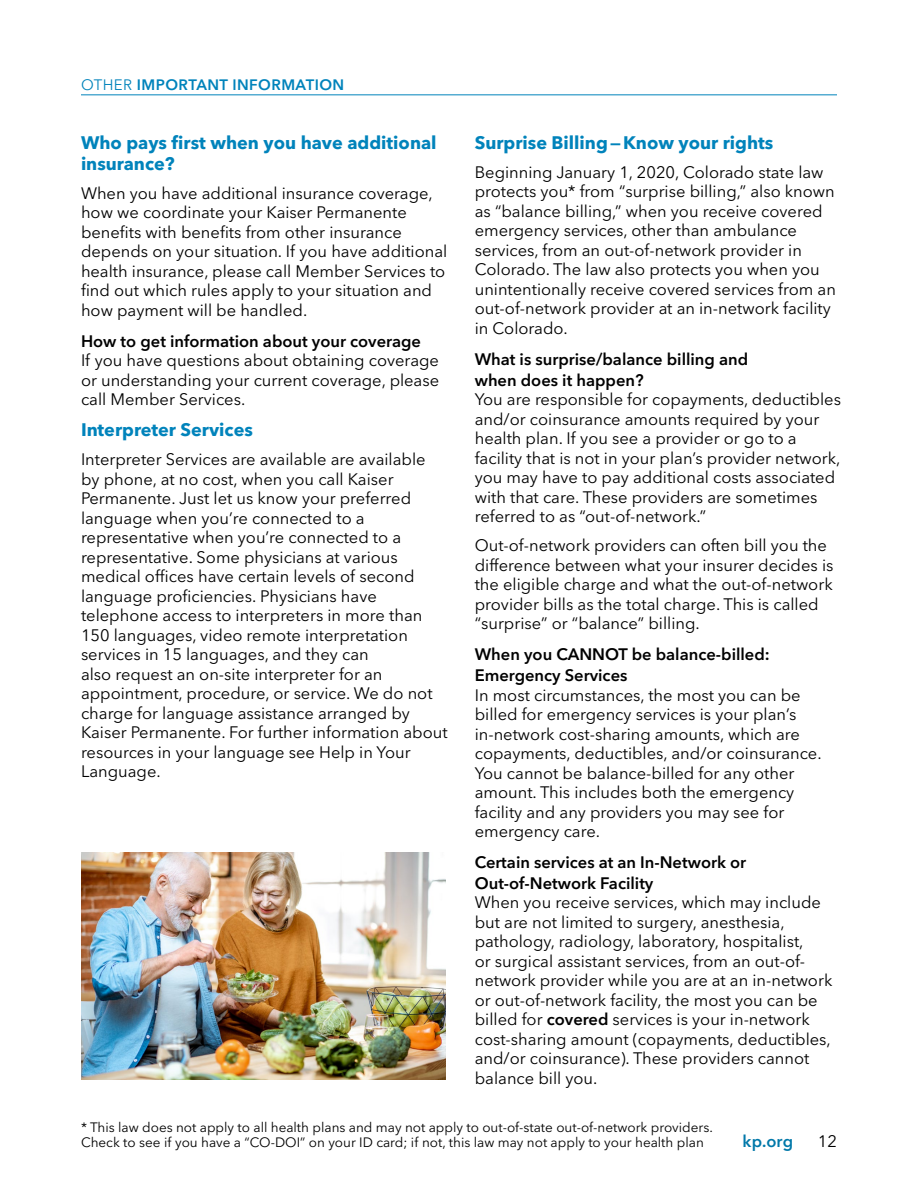
<style>
.page{position:relative;width:918px;height:1188px;background:#fff}
.page>*{position:absolute;margin:0;border:0;box-sizing:border-box;transform-origin:0 0}
.subhead{font:700 18px/21px "Avenir Next LT Pro";color:#0083bb}
.regular_body_type{font:16.5px/19.5px "Avenir Next LT Pro";color:#000}
.sub_subhead{font:600 16.5px/21px "Avenir Next LT Pro";color:#000}
.t1{font:600 16.5px "Avenir Next LT Pro";color:#0078a9}
.TOC_bold_type{font:600 15px "Avenir Next LT Pro";letter-spacing:.03em;color:#0083bb}
.regular_body_type-2{font:13.5px/15px "Avenir Next LT Pro";color:#000}
.s1{font-weight:400}
.s2{font-weight:600}
</style>
<div class="page">
<hr style="left:81px;top:94px;width:756px;height:1px;background:#0083bb">
<img style="left:81px;top:852px;width:365px;height:228px">
<p class="TOC_bold_type" style="left:81px;top:76px;width:265px"><span class="s1">OTHER</span> IMPORTANT INFORMATION</p>
<p class="subhead" style="left:81px;top:132px;width:357px">Who pays first when you have additional insurance?</p>
<p class="regular_body_type" style="left:81px;top:183px;width:368px">When you have additional insurance coverage, how we coordinate your Kaiser Permanente benefits with benefits from other insurance depends on your situation. If you have additional health insurance, please call Member Services to find out which rules apply to your situation and how payment will be handled.</p>
<p class="sub_subhead" style="left:81px;top:330px;width:341px">How to get information about your coverage</p>
<p class="regular_body_type" style="left:81px;top:351px;width:360px;text-align:justify">If you have questions about obtaining coverage or understanding your current coverage, please call Member Services.</p>
<p class="subhead" style="left:81px;top:419px;width:173px">Interpreter Services</p>
<p class="regular_body_type" style="left:81px;top:450px;width:368px">Interpreter Services are available are available by phone, at no cost, when you call Kaiser Permanente. Just let us know your preferred language when you’re connected to a representative when you’re connected to a representative. Some physicians at various medical offices have certain levels of second language proficiencies. Physicians have telephone access to interpreters in more than 150 languages, video remote interpretation services in 15 languages, and they can<br>also request an on-site interpreter for an appointment, procedure, or service. We do not charge for language assistance arranged by Kaiser Permanente. For further information about resources in your language see Help in Your Language.</p>
<p class="subhead" style="left:475px;top:132px;width:300px">Surprise Billing—Know your rights</p>
<p class="regular_body_type" style="left:475px;top:162px;width:363px">Beginning January 1, 2020, Colorado state law protects you* from “surprise billing,” also known as “balance billing,” when you receive covered emergency services, other than ambulance services, from an out-of-network provider in Colorado. The law also protects you when you unintentionally receive covered services from an out-of-network provider at an in-network facility in Colorado.</p>
<p class="sub_subhead" style="left:475px;top:348px;width:275px">What is surprise/balance billing and when does it happen?</p>
<p class="regular_body_type" style="left:475px;top:390px;width:368px">You are responsible for copayments, deductibles and/or coinsurance amounts required by your health plan. If you see a provider or go to a facility that is not in your plan’s provider network, you may have to pay additional costs associated with that care. These providers are sometimes referred to as “out-of-network.”</p>
<p class="regular_body_type" style="left:475px;top:536px;width:360px">Out-of-network providers can often bill you the difference between what your insurer decides is the eligible charge and what the out-of-network provider bills as the total charge. This is called “surprise” or “balance” billing.</p>
<p class="sub_subhead" style="left:475px;top:644px;width:297px">When you CANNOT be balance-billed:<br>Emergency Services</p>
<p class="regular_body_type" style="left:475px;top:685px;width:348px">In most circumstances, the most you can be billed for emergency services is your plan’s in-network cost-sharing amounts, which are copayments, deductibles, and/or coinsurance.<br>You cannot be balance-billed for any other amount. This includes both the emergency facility and any providers you may see for emergency care.</p>
<p class="sub_subhead" style="left:475px;top:852px;width:273px">Certain services at an In-Network or<br>Out-of-Network Facility</p>
<p class="regular_body_type" style="left:475px;top:893px;width:359px">When you receive services, which may include but are not limited to surgery, anesthesia, pathology, radiology, laboratory, hospitalist,<br>or surgical assistant services, from an out-of&shy;network provider while you are at an in-network or out-of-network facility, the most you can be billed for <span class="s2">covered</span> services is your in-network cost-sharing amount (copayments, deductibles, and/or coinsurance). These providers cannot balance bill you.</p>
<p class="regular_body_type-2" style="left:81px;top:1119px;width:633px">* This law does not apply to all health plans and may not apply to out-of-state out-of-network providers.<br>Check to see if you have a “CO-DOI” on your ID card; if not, this law may not apply to your health plan</p>
<p class="t1" style="left:743px;top:1131px;width:52px">kp.org</p>
<p class="regular_body_type" style="left:818px;top:1131px;width:21px">12</p>
</div>
